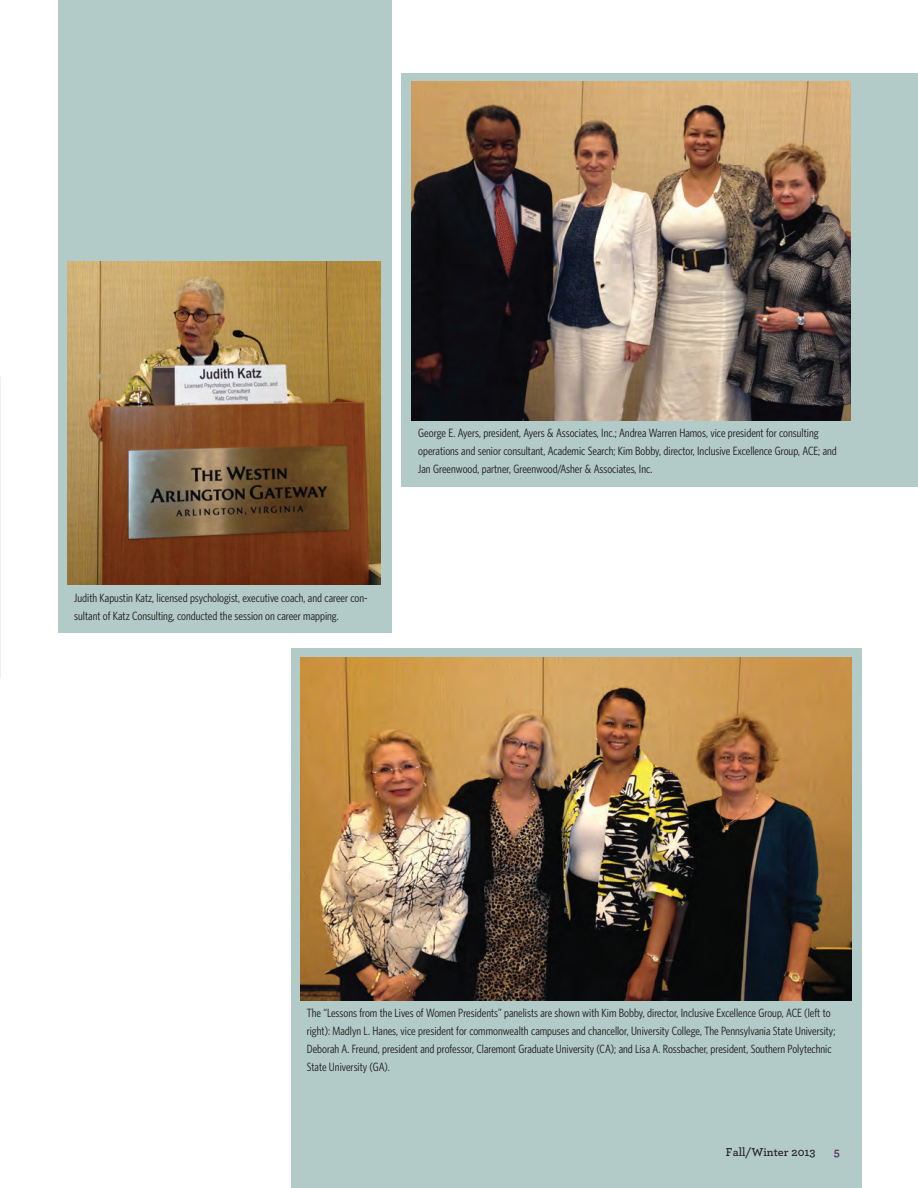
<style>
.page{position:relative;width:918px;height:1188px;background:#fff}
.page>*{position:absolute;margin:0;border:0;box-sizing:border-box;transform-origin:0 0}
.t1{font:12px/18px "Whitney Condensed";color:#231f20}
.t2{font:600 12px "Archer";color:#231f20}
.t3{font:700 12px "Archer";color:#663166}
</style>
<div class="page">
<div style="left:402px;top:73px;width:516px;height:414px;background:#b2cbc8"></div>
<div style="left:58px;top:0;width:334px;height:633px;background:#b2cbc8"></div>
<div style="left:292px;top:648px;width:570px;height:540px;background:#b2cbc8"></div>
<img style="left:68px;top:262px;width:313px;height:322px">
<img style="left:412px;top:82px;width:438px;height:339px">
<img style="left:301px;top:658px;width:550px;height:342px">
<p class="t1" style="left:74px;top:588px;width:295px">Judith Kapustin Katz, licensed psychologist, executive coach, and career con&shy;sultant of Katz Consulting, conducted the session on career mapping.</p>
<p class="t1" style="left:418px;top:423px;width:420px">George E. Ayers, president, Ayers &amp; Associates, Inc.; Andrea Warren Hamos, vice president for consulting operations and senior consultant, Academic Search; Kim Bobby, director, Inclusive Excellence Group, ACE; and<br>Jan Greenwood, partner, Greenwood/Asher &amp; Associates, Inc.</p>
<p class="t1" style="left:307px;top:1004px;width:530px">The “Lessons from the Lives of Women Presidents” panelists are shown with Kim Bobby, director, Inclusive Excellence Group, ACE (left to right): Madlyn L. Hanes, vice president for commonwealth campuses and chancellor, University College, The Pennsylvania State University; Deborah A. Freund, president and professor, Claremont Graduate University (CA); and Lisa A. Rossbacher, president, Southern Polytechnic State University (GA).</p>
<p class="t2" style="left:726px;top:1143px;width:91px">Fall/Winter 2013</p>
<p class="t3" style="left:834px;top:1143px;width:8px">5</p>
</div>
